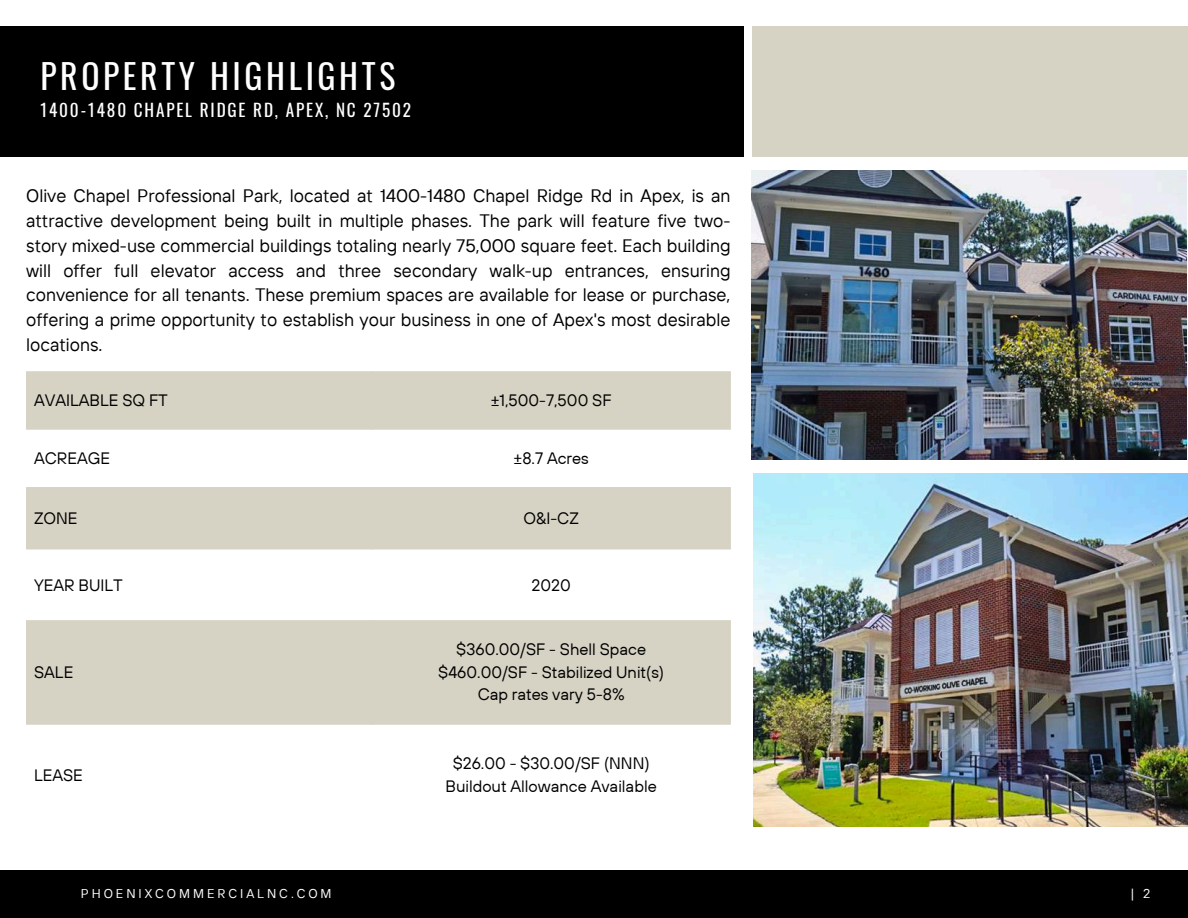
<style>
.page{position:relative;width:1188px;height:918px;background:#fff}
.page>*{position:absolute;margin:0;border:0;box-sizing:border-box;transform-origin:0 0}
.t1{font:33.75px "Oswald";letter-spacing:.105em;color:#fff}
.t2{font:18px/24.8px "TT Interphases";color:#000;text-align:justify}
.t3{font:17.25px "Oswald";letter-spacing:.105em;color:#fff}
.t4{font:16.5px/22.5px "TT Hoves";color:#000;text-align:center}
.t5{font:12.75px "TT Interphases";letter-spacing:.23em;color:#fff}
</style>
<div class="page">
<svg style="left:26px;top:372px;width:705px;height:353px;fill:#d6d2c4"></svg>
<div style="left:0;top:27px;width:744px;height:130px;background:#000"></div>
<div style="left:752px;top:27px;width:436px;height:130px;background:#d6d2c4"></div>
<img style="left:752px;top:171px;width:434px;height:289px">
<img style="left:753px;top:473px;width:434px;height:353px">
<div style="left:0;top:871px;width:1188px;height:47px;background:#000"></div>
<h1 class="t1" style="left:40px;top:49px;width:356px">PROPERTY HIGHLIGHTS</h1>
<p class="t3" style="left:40px;top:96px;width:372px">1400-1480 CHAPEL RIDGE RD, APEX, NC 27502</p>
<p class="t2" style="left:26px;top:183px;width:706px">Olive Chapel Professional Park, located at 1400-1480 Chapel Ridge Rd in Apex, is an attractive development being built in multiple phases. The park will feature five two&shy;story mixed-use commercial buildings totaling nearly 75,000 square feet. Each building will offer full elevator access and three secondary walk-up entrances, ensuring convenience for all tenants. These premium spaces are available for lease or purchase, offering a prime opportunity to establish your business in one of Apex's most desirable locations.</p>
<p class="t4" style="left:34px;top:389px;width:135px">AVAILABLE SQ FT</p>
<p class="t4" style="left:491px;top:389px;width:122px">±1,500-7,500 SF</p>
<p class="t4" style="left:34px;top:447px;width:78px">ACREAGE</p>
<p class="t4" style="left:514px;top:447px;width:77px">±8.7 Acres</p>
<p class="t4" style="left:34px;top:507px;width:45px">ZONE</p>
<p class="t4" style="left:524px;top:507px;width:57px">O&amp;I-CZ</p>
<p class="t4" style="left:34px;top:573px;width:90px">YEAR BUILT</p>
<p class="t4" style="left:532px;top:573px;width:41px">2020</p>
<p class="t4" style="left:34px;top:660px;width:41px">SALE</p>
<p class="t4" style="left:34px;top:763px;width:50px">LEASE</p>
<p class="t4" style="left:438px;top:638px;width:227px">$360.00/SF - Shell Space $460.00/SF - Stabilized Unit(s)<br>Cap rates vary 5-8%</p>
<p class="t4" style="left:446px;top:752px;width:213px">$26.00 - $30.00/SF (NNN)<br>Buildout Allowance Available</p>
<p class="t5" style="left:81px;top:885px;width:252px">PHOENIXCOMMERCIALNC.COM</p>
<p class="t5" style="left:1130px;top:885px;width:21px">| 2</p>
</div>
